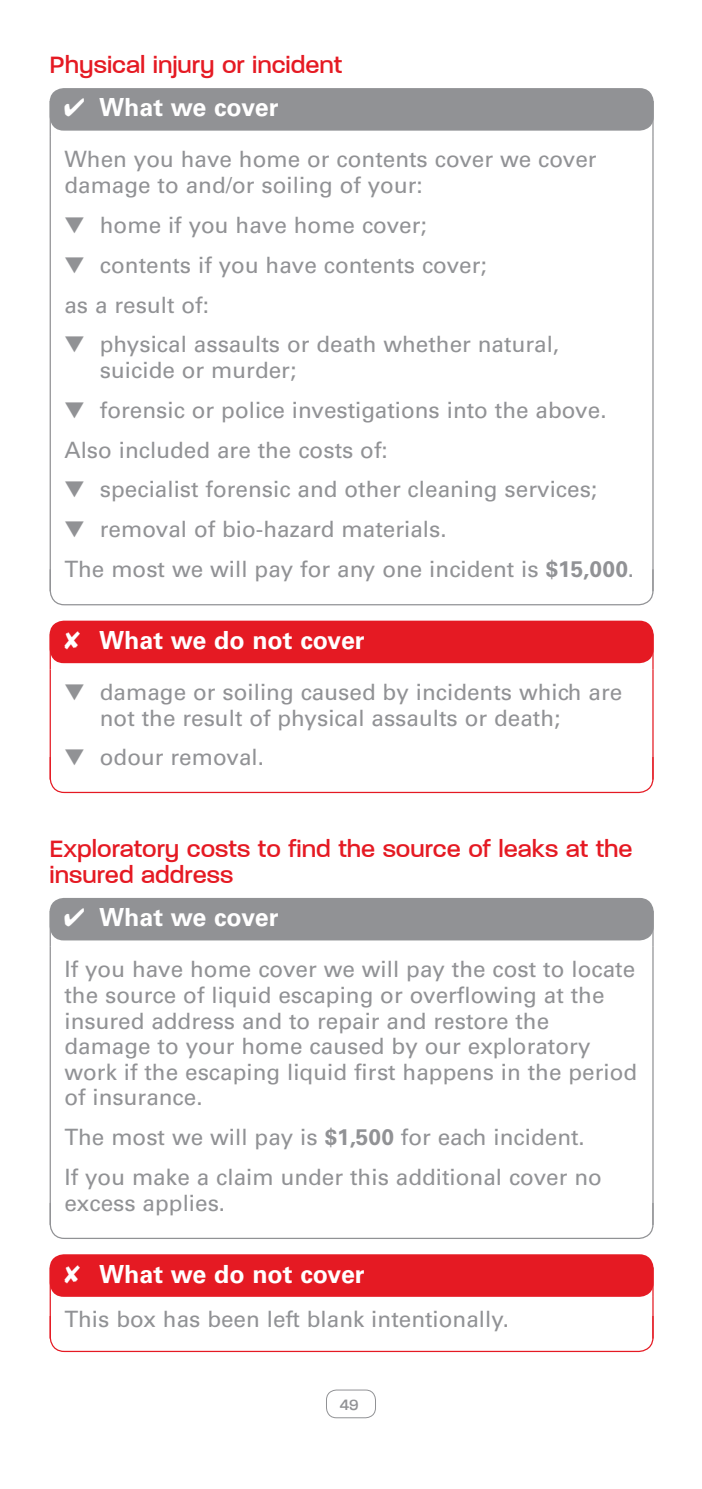
<style>
.page{position:relative;width:702px;height:1489px;background:#fff}
.page>*{position:absolute;margin:0;border:0;box-sizing:border-box;transform-origin:0 0}
.t1{font:500 27.5px/25.8px "V Paralucent";color:#e51a23}
.t2{font:700 25px "Univers LT Std";color:#fff}
.t3{font:22.5px/25.8px "Univers LT Std";color:#919295}
.t4{font:500 17.5px "V Paralucent";color:#919295}
.s1{font-weight:700}
</style>
<div class="page">
<div style="left:326px;top:1389px;width:50px;height:28px;border:1px solid #919295;border-radius:10px"></div>
<hr style="left:50px;top:137px;width:1px;height:454px;background:#919295">
<hr style="left:50px;top:102px;width:1px;height:35px;background:#919295">
<hr style="left:652px;top:102px;width:1px;height:35px;background:#919295">
<hr style="left:652px;top:137px;width:1px;height:454px;background:#919295">
<hr style="left:652px;top:669px;width:1px;height:110px;background:#e51a23">
<hr style="left:50px;top:634px;width:1px;height:35px;background:#e51a23">
<hr style="left:652px;top:634px;width:1px;height:35px;background:#e51a23">
<hr style="left:50px;top:669px;width:1px;height:110px;background:#e51a23">
<hr style="left:50px;top:946px;width:1px;height:278px;background:#919295">
<hr style="left:50px;top:911px;width:1px;height:35px;background:#919295">
<hr style="left:652px;top:911px;width:1px;height:35px;background:#919295">
<hr style="left:652px;top:946px;width:1px;height:278px;background:#919295">
<hr style="left:652px;top:1295px;width:1px;height:43px;background:#e51a23">
<hr style="left:50px;top:1295px;width:1px;height:43px;background:#e51a23">
<div style="left:50px;top:88px;width:603px;height:43px;background:#919295;border-radius:14px"></div>
<svg style="left:49px;top:568px;width:605px;height:38px"></svg>
<div style="left:50px;top:620px;width:603px;height:43px;background:#e51a23;border-radius:14px"></div>
<svg style="left:49px;top:755px;width:605px;height:38px"></svg>
<div style="left:50px;top:897px;width:603px;height:43px;background:#919295;border-radius:14px"></div>
<svg style="left:49px;top:1201px;width:605px;height:38px"></svg>
<div style="left:50px;top:1254px;width:603px;height:42px;background:#e51a23;border-radius:14px"></div>
<svg style="left:49px;top:1314px;width:605px;height:38px"></svg>
<p class="t1" style="left:50px;top:52px;width:294px">Physical injury or incident</p>
<p class="t2" style="left:64px;top:93px;width:216px">✔ What we cover</p>
<p class="t3" style="left:64px;top:147px;width:533px">When you have home or contents cover we cover damage to and/or soiling of your:</p>
<p class="t3" style="left:64px;top:212px;width:364px">▼ home if you have home cover;</p>
<p class="t3" style="left:64px;top:245px;width:424px;line-height:39.8px">▼ contents if you have contents cover; as a result of:</p>
<p class="t3" style="left:100px;top:331px;width:461px;text-indent:-35px">▼ physical assaults or death whether natural, suicide or murder;</p>
<p class="t3" style="left:64px;top:390px;width:543px;line-height:39.8px">▼ forensic or police investigations into the above.<br>Also included are the costs of:</p>
<p class="t3" style="left:64px;top:477px;width:534px">▼ specialist forensic and other cleaning services;</p>
<p class="t3" style="left:64px;top:509px;width:571px;line-height:39.8px">▼ removal of bio-hazard materials.<br>The most we will pay for any one incident is <span class="s1">$15,000</span>.</p>
<p class="t2" style="left:64px;top:625px;width:302px">✘ What we do not cover</p>
<p class="t3" style="left:100px;top:679px;width:524px;text-indent:-35px">▼ damage or soiling caused by incidents which are not the result of physical assaults or death;</p>
<p class="t3" style="left:64px;top:744px;width:201px">▼ odour removal.</p>
<p class="t1" style="left:50px;top:835px;width:584px">Exploratory costs to find the source of leaks at the insured address</p>
<p class="t2" style="left:64px;top:902px;width:216px">✔ What we cover</p>
<p class="t3" style="left:64px;top:956px;width:574px">If you have home cover we will pay the cost to locate the source of liquid escaping or overflowing at the insured address and to repair and restore the damage to your home caused by our exploratory work if the escaping liquid first happens in the period of insurance.</p>
<p class="t3" style="left:64px;top:1117px;width:539px;line-height:39.8px">The most we will pay is <span class="s1">$1,500</span> for each incident.<br>If you make a claim under this additional cover no</p>
<p class="t3" style="left:64px;top:1189px;width:162px">excess applies.</p>
<p class="t2" style="left:64px;top:1259px;width:302px">✘ What we do not cover</p>
<p class="t3" style="left:64px;top:1305px;width:446px">This box has been left blank intentionally.</p>
<p class="t4" style="left:340px;top:1394px;width:20px">49</p>
</div>
